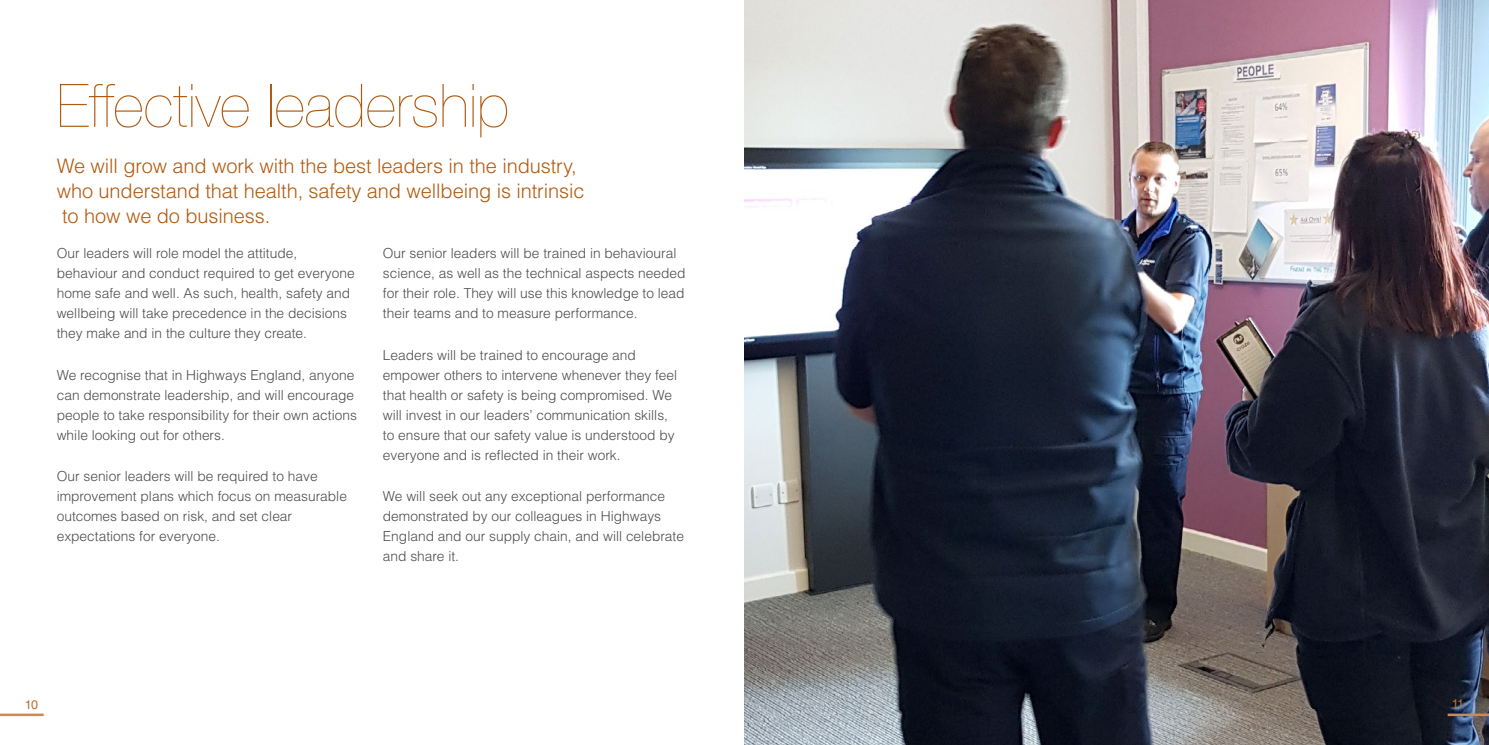
<style>
.page{position:relative;width:1489px;height:745px;background:#fff}
.page>*{position:absolute;margin:0;border:0;box-sizing:border-box;transform-origin:0 0}
.t1{font:200 60px "Helvetica Neue";color:#b15b10}
.t2{font:300 20px/25px "Helvetica LT Std";letter-spacing:-.005em;color:#b15b10}
.t3{font:300 13.75px/20px "Helvetica LT Std";color:#4b4c4d}
.t4{font:12.5px "Helvetica LT Std";color:#bd6f2c}
</style>
<div class="page">
<img style="left:744px;top:0;width:744px;height:744px">
<hr style="left:1447px;top:713px;width:41px;height:2px;background:#cb8a55">
<hr style="left:0;top:713px;width:44px;height:2px;background:#cb8a55">
<h1 class="t1" style="left:57px;top:59px;width:454px">Effective leadership</h1>
<h2 class="t2" style="left:57px;top:153px;width:529px">We will grow and work with the best leaders in the industry, who understand that health, safety and wellbeing is intrinsic to how we do business.</h2>
<p class="t3" style="left:57px;top:243px;width:299px">Our leaders will role model the attitude, behaviour and conduct required to get everyone home safe and well. As such, health, safety and wellbeing will take precedence in the decisions they make and in the culture they create.</p>
<p class="t3" style="left:57px;top:364px;width:302px">We recognise that in Highways England, anyone can demonstrate leadership, and will encourage people to take responsibility for their own actions while looking out for others.</p>
<p class="t3" style="left:57px;top:465px;width:292px">Our senior leaders will be required to have improvement plans which focus on measurable outcomes based on risk, and set clear expectations for everyone.</p>
<p class="t3" style="left:383px;top:243px;width:304px">Our senior leaders will be trained in behavioural science, as well as the technical aspects needed for their role. They will use this knowledge to lead their teams and to measure performance.</p>
<p class="t3" style="left:383px;top:344px;width:296px">Leaders will be trained to encourage and empower others to intervene whenever they feel that health or safety is being compromised. We will invest in our leaders’ communication skills, to ensure that our safety value is understood by everyone and is reflected in their work.</p>
<p class="t3" style="left:383px;top:486px;width:303px">We will seek out any exceptional performance demonstrated by our colleagues in Highways England and our supply chain, and will celebrate and share it.</p>
<p class="t4" style="left:25px;top:697px;width:15px">10</p>
<p class="t4" style="left:1451px;top:695px;width:14px">11</p>
</div>
